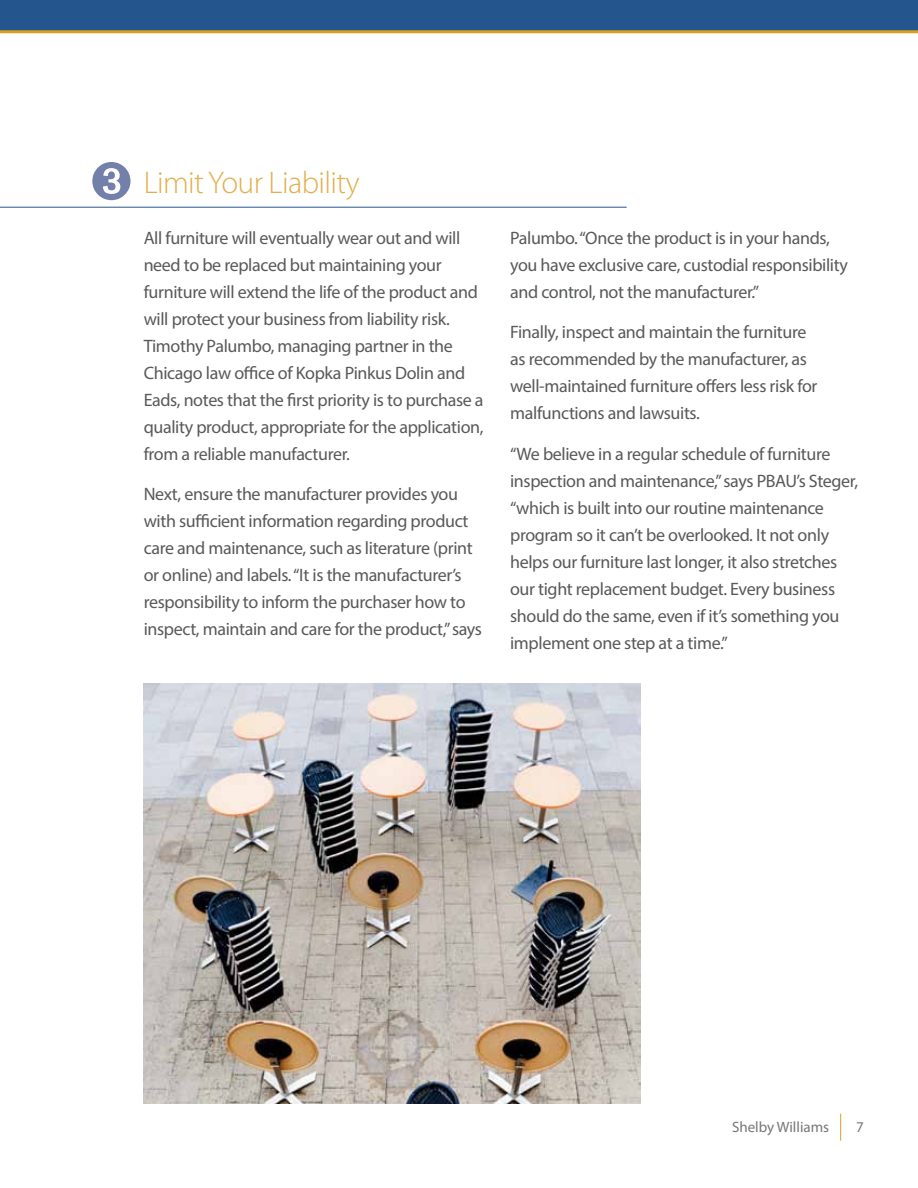
<style>
.page{position:relative;width:918px;height:1188px;background:#fff}
.page>*{position:absolute;margin:0;border:0;box-sizing:border-box;transform-origin:0 0}
.t1{font:300 31.5px "Myriad Pro";letter-spacing:-.02em;color:#e1b04e}
.t2{font:18px/27px "Myriad Pro";letter-spacing:-.02em;color:#58595b}
.t3{font:15px "Myriad Pro";color:#777679}
</style>
<div class="page">
<svg style="left:840px;top:1114px;width:1px;height:27px"></svg>
<div style="left:0;top:0;width:918px;height:30px;background:#24558d"></div>
<hr style="left:0;top:30px;width:918px;height:3px;background:#dba123">
<hr style="left:0;top:207px;width:627px;height:1px;background:#24558d">
<svg style="left:92px;top:162px;width:39px;height:38px"></svg>
<img style="left:144px;top:683px;width:497px;height:420px">
<h1 class="t1" style="left:144px;top:164px;width:218px">Limit Your Liability</h1>
<p class="t2" style="left:144px;top:224px;width:341px">All furniture will eventually wear out and will need to be replaced but maintaining your furniture will extend the life of the product and will protect your business from liability risk.<br>Timothy Palumbo, managing partner in the Chicago law office of Kopka Pinkus Dolin and Eads, notes that the first priority is to purchase a quality product, appropriate for the application, from a reliable manufacturer.</p>
<p class="t2" style="left:144px;top:481px;width:340px">Next, ensure the manufacturer provides you with sufficient information regarding product care and maintenance, such as literature (print or online) and labels. “It is the manufacturer’s responsibility to inform the purchaser how to inspect, maintain and care for the product,” says</p>
<p class="t2" style="left:510px;top:224px;width:339px">Palumbo. “Once the product is in your hands, you have exclusive care, custodial responsibility and control, not the manufacturer.”</p>
<p class="t2" style="left:510px;top:319px;width:309px">Finally, inspect and maintain the furniture as recommended by the manufacturer, as well-maintained furniture offers less risk for malfunctions and lawsuits.</p>
<p class="t2" style="left:510px;top:440px;width:350px">“We believe in a regular schedule of furniture inspection and maintenance,” says PBAU’s Steger, “which is built into our routine maintenance program so it can’t be overlooked. It not only helps our furniture last longer, it also stretches our tight replacement budget. Every business should do the same, even if it’s something you implement one step at a time.”</p>
<p class="t3" style="left:732px;top:1117px;width:99px">Shelby Williams</p>
<p class="t3" style="left:856px;top:1117px;width:9px">7</p>
</div>
